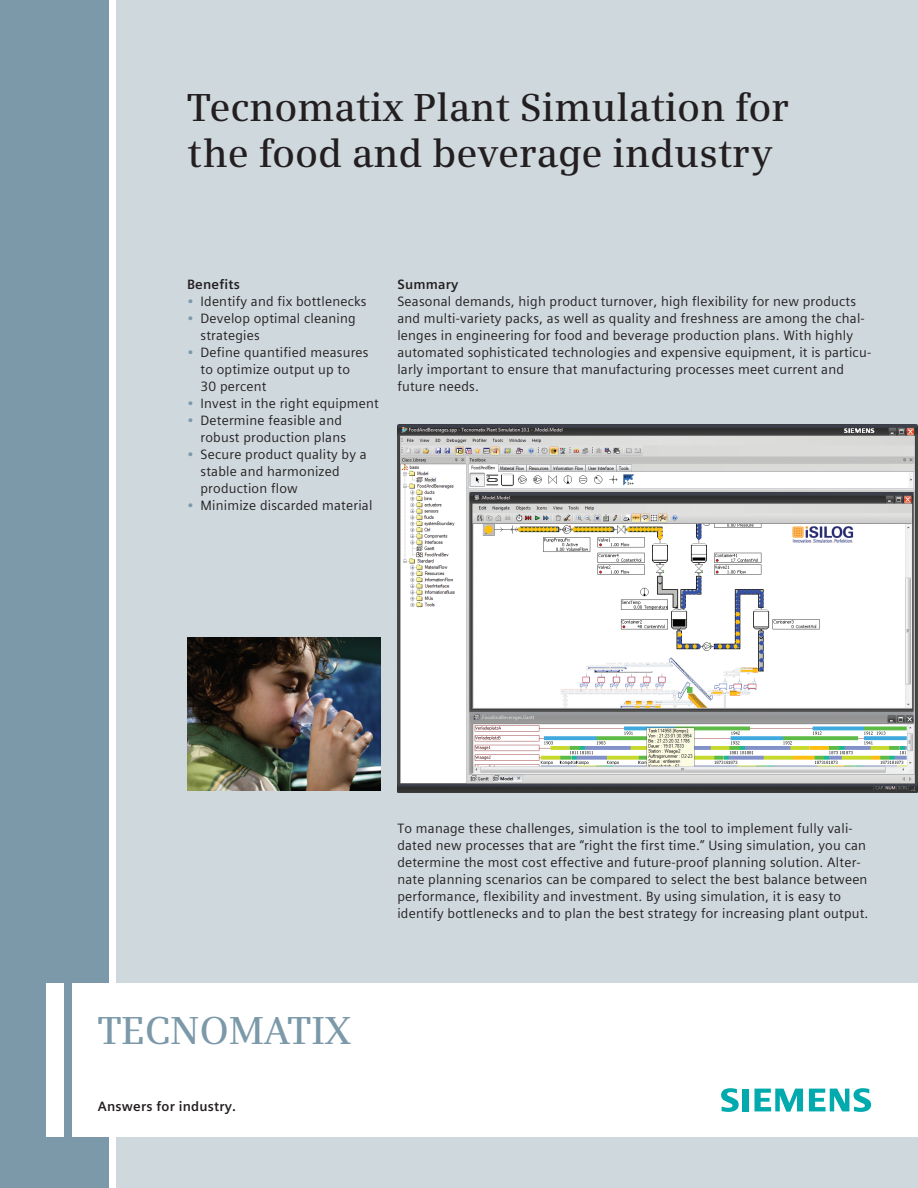
<style>
.page{position:relative;width:918px;height:1188px;background:#fff}
.page>*{position:absolute;margin:0;border:0;box-sizing:border-box;transform-origin:0 0}
.t1{font:600 39px/46.8px "Siemens Serif";color:#231f20}
.t2{font:600 39px "Siemens Serif";letter-spacing:.005em;color:#7b99a9}
.t3{font:13.5px/17px "Siemens Sans Global";letter-spacing:.015em;color:#231f20}
.t4{font:700 13.5px "Siemens Sans Global";letter-spacing:.015em;color:#231f20}
.s1{color:#7b99a9}
</style>
<div class="page">
<div style="left:117px;top:0;width:801px;height:1188px;background:#cfd8dd"></div>
<div style="left:0;top:0;width:108px;height:1188px;background:#7b99a9"></div>
<div style="left:47px;top:983px;width:17px;height:153px;background:#fff"></div>
<div style="left:72px;top:983px;width:846px;height:153px;background:#fff"></div>
<svg style="left:721px;top:1088px;width:18px;height:24px"></svg>
<div style="left:742px;top:1089px;width:7px;height:22px;background:#00aaad"></div>
<svg style="left:755px;top:1089px;width:48px;height:23px"></svg>
<svg style="left:809px;top:1088px;width:62px;height:24px"></svg>
<img style="left:397px;top:425px;width:521px;height:367px">
<img style="left:187px;top:638px;width:193px;height:153px">
<h1 class="t1" style="left:187px;top:83px;width:604px">Tecnomatix Plant Simulation for the food and beverage industry</h1>
<p class="t4" style="left:187px;top:274px;width:54px">Benefits</p>
<p class="t3" style="left:187px;top:293px;width:181px"><span class="s1">•</span> Identify and fix bottlenecks</p>
<p class="t3" style="left:201px;top:310px;width:157px;text-indent:-14px"><span class="s1">•</span> Develop optimal cleaning strategies</p>
<p class="t3" style="left:201px;top:344px;width:170px;text-indent:-14px"><span class="s1">•</span> Define quantified measures to optimize output up to<br>30 percent</p>
<p class="t3" style="left:187px;top:395px;width:193px"><span class="s1">•</span> Invest in the right equipment</p>
<p class="t3" style="left:201px;top:412px;width:147px;text-indent:-14px"><span class="s1">•</span> Determine feasible and robust production plans</p>
<p class="t3" style="left:201px;top:446px;width:168px;text-indent:-14px"><span class="s1">•</span> Secure product quality by a stable and harmonized production flow</p>
<p class="t3" style="left:187px;top:497px;width:187px"><span class="s1">•</span> Minimize discarded material</p>
<p class="t4" style="left:397px;top:274px;width:63px">Summary</p>
<p class="t3" style="left:397px;top:293px;width:475px">Seasonal demands, high product turnover, high flexibility for new products and multi-variety packs, as well as quality and freshness are among the chal&shy;lenges in engineering for food and beverage production plans. With highly automated sophisticated technologies and expensive equipment, it is particu&shy;larly important to ensure that manufacturing processes meet current and future needs.</p>
<h1 class="t2" style="left:98px;top:1008px;width:255px">TECNOMATIX</h1>
<p class="t4" style="left:98px;top:1096px;width:140px">Answers for industry.</p>
<p class="t3" style="left:397px;top:820px;width:473px">To manage these challenges, simulation is the tool to implement fully vali&shy;dated new processes that are “right the first time.” Using simulation, you can determine the most cost effective and future-proof planning solution. Alter&shy;nate planning scenarios can be compared to select the best balance between performance, flexibility and investment. By using simulation, it is easy to identify bottlenecks and to plan the best strategy for increasing plant output.</p>
</div>
